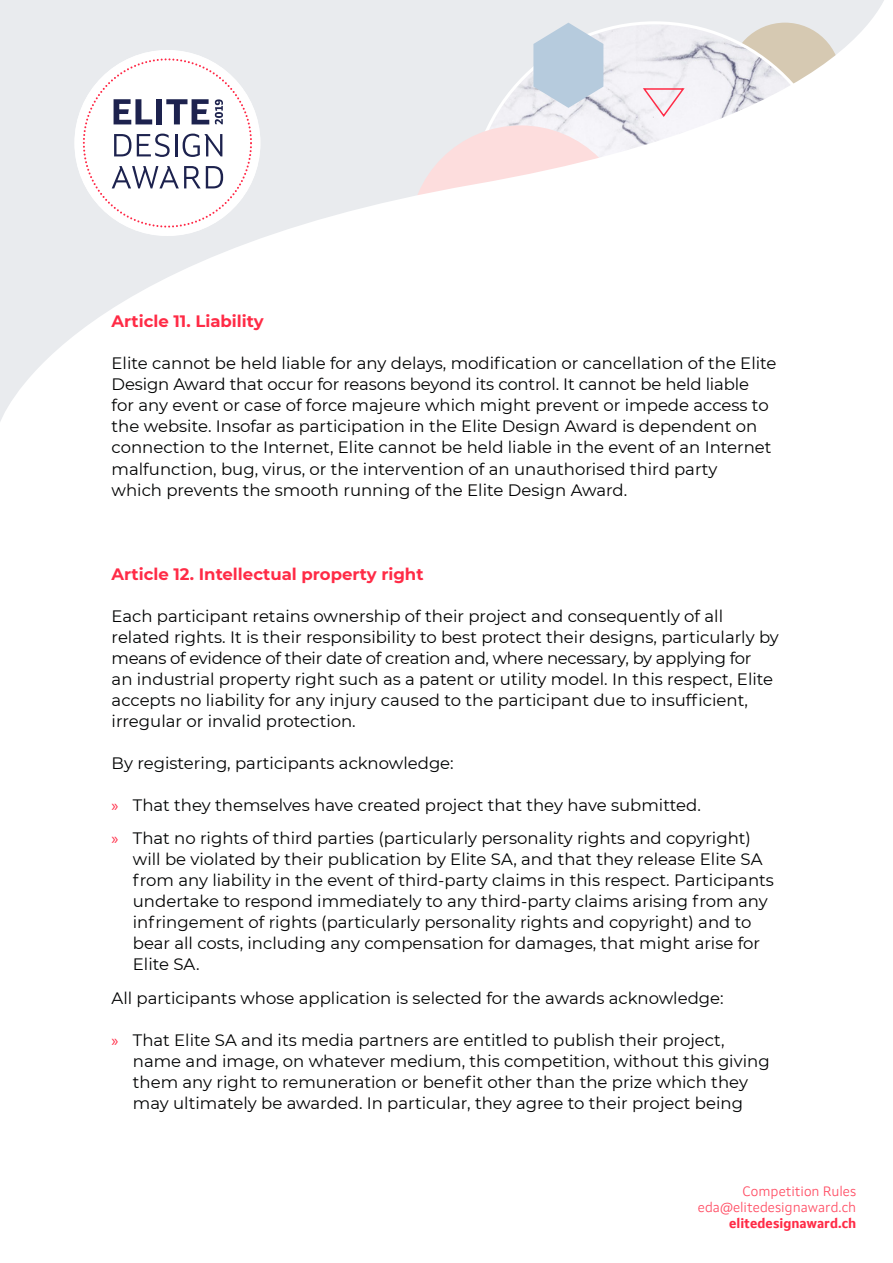
<style>
.page{position:relative;width:893px;height:1263px;background:#fff}
.page>*{position:absolute;margin:0;border:0;box-sizing:border-box;transform-origin:0 0}
.t1{font:16.5px/21px "Montserrat";color:#010202}
.t2{font:700 16.5px "Montserrat";color:#ff2b46}
.t3{font:300 13.5px/16.2px "Setimo";color:#ff4b62;text-align:right}
.t4{font:700 13.5px "Setimo";color:#ff2b46}
.s1{font-family:"Myriad Pro";color:#ff2b46}
</style>
<div class="page">
<svg style="left:0;top:0;width:884px;height:421px"></svg>
<p class="t2" style="left:112px;top:310px;width:154px">Article 11. Liability</p>
<p class="t1" style="left:112px;top:352px;width:666px">Elite cannot be held liable for any delays, modification or cancellation of the Elite Design Award that occur for reasons beyond its control. It cannot be held liable<br>for any event or case of force majeure which might prevent or impede access to the website. Insofar as participation in the Elite Design Award is dependent on connection to the Internet, Elite cannot be held liable in the event of an Internet malfunction, bug, virus, or the intervention of an unauthorised third party<br>which prevents the smooth running of the Elite Design Award.</p>
<p class="t2" style="left:112px;top:562px;width:313px">Article 12. Intellectual property right</p>
<p class="t1" style="left:112px;top:604px;width:669px">Each participant retains ownership of their project and consequently of all related rights. It is their responsibility to best protect their designs, particularly by means of evidence of their date of creation and, where necessary, by applying for<br>an industrial property right such as a patent or utility model. In this respect, Elite accepts no liability for any injury caused to the participant due to insufficient, irregular or invalid protection.</p>
<p class="t1" style="left:112px;top:752px;width:344px">By registering, participants acknowledge:</p>
<p class="t1" style="left:112px;top:787px;width:641px;line-height:33.8px"><span class="s1">»</span> That they themselves have created project that they have submitted.<br><span class="s1">»</span> That no rights of third parties (particularly personality rights and copyright)</p>
<p class="t1" style="left:133px;top:848px;width:643px">will be violated by their publication by Elite SA, and that they release Elite SA from any liability in the event of third-party claims in this respect. Participants undertake to respond immediately to any third-party claims arising from any infringement of rights (particularly personality rights and copyright) and to bear all costs, including any compensation for damages, that might arise for Elite SA.</p>
<p class="t1" style="left:112px;top:987px;width:614px">All participants whose application is selected for the awards acknowledge:</p>
<p class="t1" style="left:133px;top:1029px;width:638px;text-indent:-21px"><span class="s1">»</span> That Elite SA and its media partners are entitled to publish their project, name and image, on whatever medium, this competition, without this giving them any right to remuneration or benefit other than the prize which they may ultimately be awarded. In particular, they agree to their project being</p>
<p class="t3" style="left:698px;top:1182px;width:160px">Competition Rules eda@elitedesignaward.ch</p>
<p class="t4" style="left:729px;top:1215px;width:129px">elitedesignaward.ch</p>
</div>
